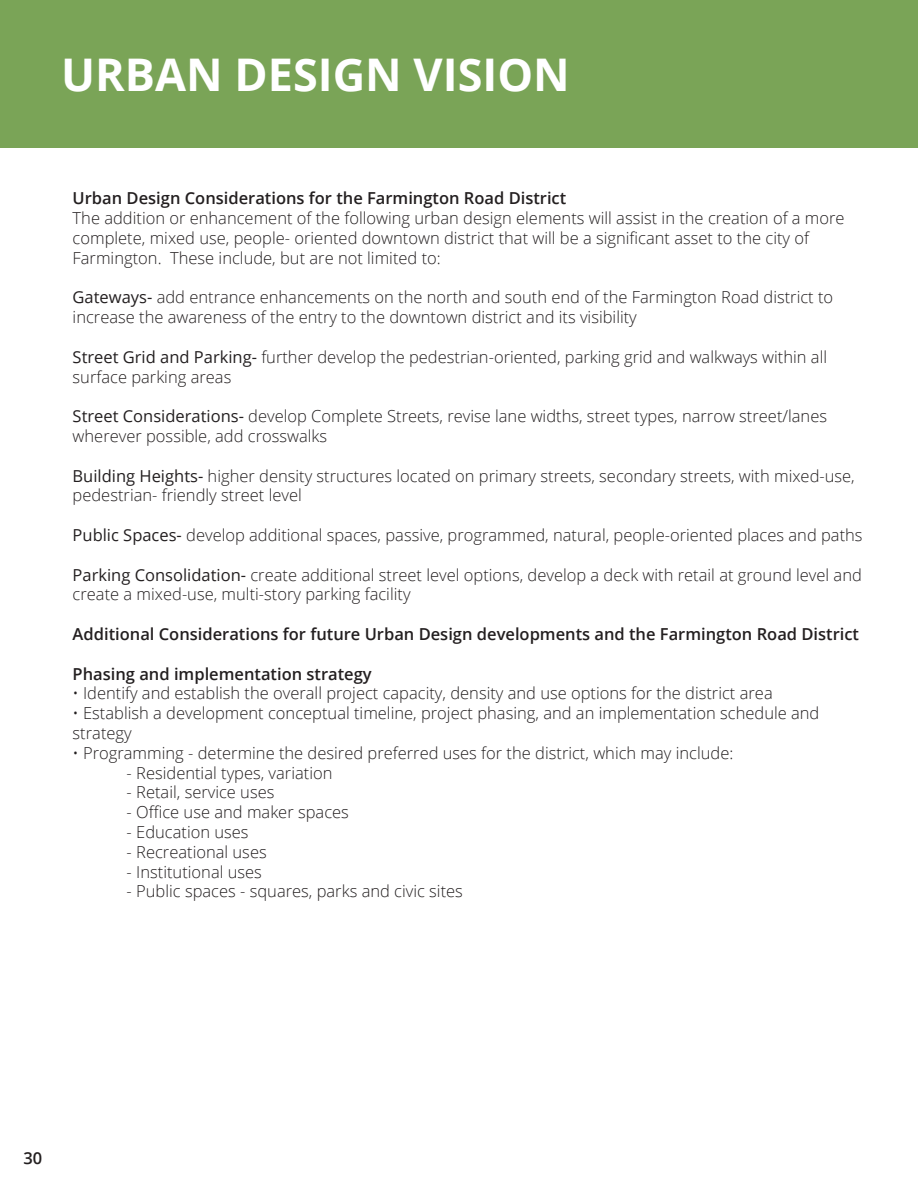
<style>
.page{position:relative;width:918px;height:1188px;background:#fff}
.page>*{position:absolute;margin:0;border:0;box-sizing:border-box;transform-origin:0 0}
.t1{font:700 45px "Open Sans";color:#fff}
.t2{font:300 16.5px/19.8px "Open Sans";color:#231f20}
.t3{font:600 16.5px "Open Sans";color:#231f20}
.s1{font-weight:400}
</style>
<div class="page">
<div style="left:0;top:0;width:918px;height:147px;background:#7aa457"></div>
<p class="t1" style="left:61px;top:43px;width:510px">URBAN DESIGN VISION</p>
<p class="t3" style="left:73px;top:187px;width:495px">Urban Design Considerations for the Farmington Road District</p>
<p class="t2" style="left:73px;top:208px;width:774px">The addition or enhancement of the following urban design elements will assist in the creation of a more complete, mixed use, people- oriented downtown district that will be a significant asset to the city of<br>Farmington. These include, but are not limited to:</p>
<p class="t2" style="left:73px;top:287px;width:762px"><span class="s1">Gateways-</span> add entrance enhancements on the north and south end of the Farmington Road district to increase the awareness of the entry to the downtown district and its visibility</p>
<p class="t2" style="left:73px;top:346px;width:756px"><span class="s1">Street Grid and Parking-</span> further develop the pedestrian-oriented, parking grid and walkways within all surface parking areas</p>
<p class="t2" style="left:73px;top:406px;width:756px"><span class="s1">Street Considerations-</span> develop Complete Streets, revise lane widths, street types, narrow street/lanes wherever possible, add crosswalks</p>
<p class="t2" style="left:73px;top:465px;width:784px"><span class="s1">Building Heights-</span> higher density structures located on primary streets, secondary streets, with mixed-use, pedestrian- friendly street level</p>
<p class="t2" style="left:73px;top:525px;width:792px"><span class="s1">Public Spaces-</span> develop additional spaces, passive, programmed, natural, people-oriented places and paths</p>
<p class="t2" style="left:73px;top:564px;width:791px"><span class="s1">Parking Consolidation-</span> create additional street level options, develop a deck with retail at ground level and create a mixed-use, multi-story parking facility</p>
<p class="t3" style="left:73px;top:623px;width:788px">Additional Considerations for future Urban Design developments and the Farmington Road District</p>
<p class="t3" style="left:73px;top:662px;width:301px">Phasing and implementation strategy</p>
<p class="t2" style="left:73px;top:683px;width:702px">• Identify and establish the overall project capacity, density and use options for the district area</p>
<p class="t2" style="left:73px;top:703px;width:748px">• Establish a development conceptual timeline, project phasing, and an implementation schedule and strategy</p>
<p class="t2" style="left:73px;top:742px;width:662px">• Programming - determine the desired preferred uses for the district, which may include:</p>
<p class="t2" style="left:127px;top:762px;width:207px">- Residential types, variation</p>
<p class="t2" style="left:127px;top:782px;width:149px">- Retail, service uses</p>
<p class="t2" style="left:127px;top:802px;width:224px">- Office use and maker spaces</p>
<p class="t2" style="left:127px;top:822px;width:123px">- Education uses</p>
<p class="t2" style="left:127px;top:841px;width:142px">- Recreational uses</p>
<p class="t2" style="left:127px;top:861px;width:137px">- Institutional uses</p>
<p class="t2" style="left:127px;top:881px;width:338px">- Public spaces - squares, parks and civic sites</p>
<p class="t3" style="left:23px;top:1146px;width:20px">30</p>
</div>
